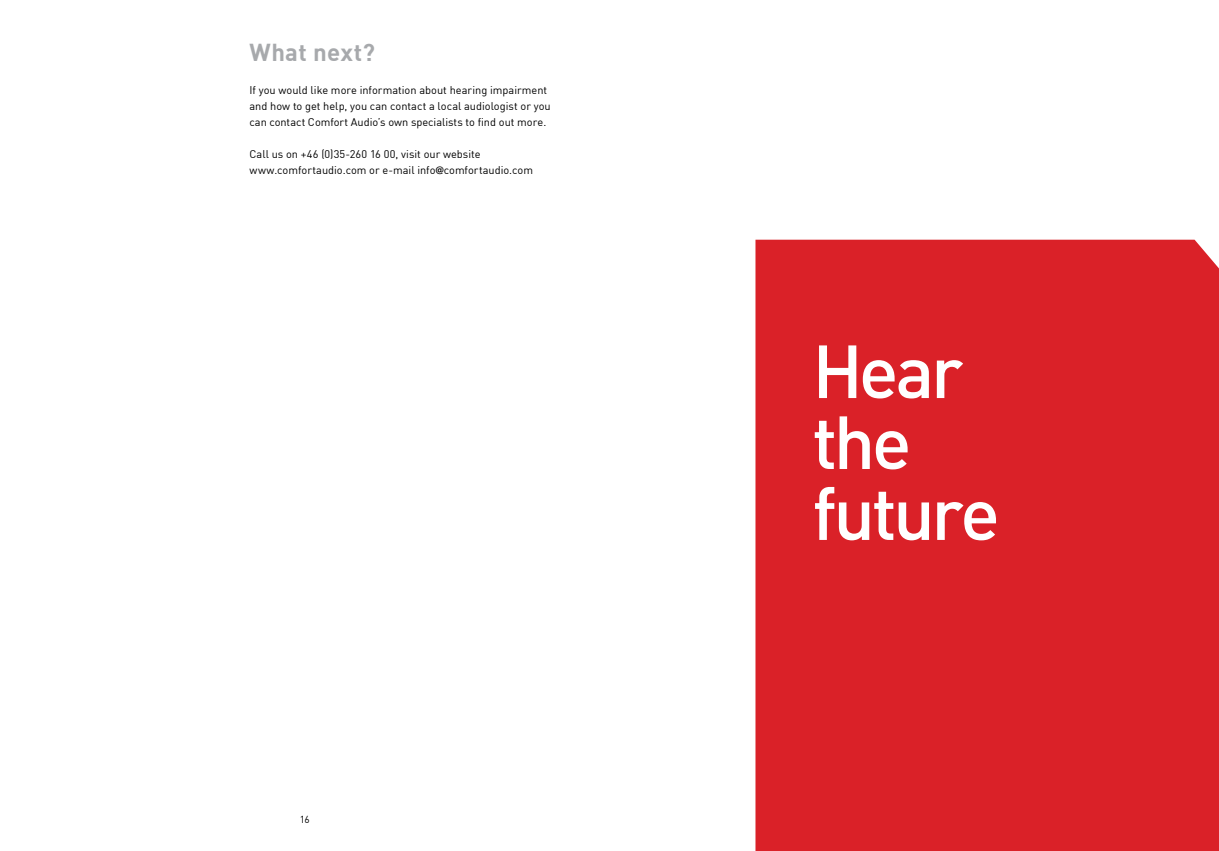
<style>
.page{position:relative;width:1219px;height:851px;background:#fff}
.page>*{position:absolute;margin:0;border:0;box-sizing:border-box;transform-origin:0 0}
.t1{font:500 73.9px/70.9px "DIN";letter-spacing:-.05em;color:#fff}
.t2{font:700 24px "DIN";letter-spacing:.01em;color:#a7a9ac}
.t3{font:11px/16px "DIN";color:#000}
.t4{font:10px "DIN";color:#000}
.s1{font-family:"Franklin Gothic";font-weight:500}
</style>
<div class="page">
<div style="left:755px;top:240px;width:464px;height:610px;background:#da2128"></div>
<h2 class="t2" style="left:249px;top:37px;width:127px">What next?</h2>
<p class="t3" style="left:249px;top:81px;width:303px">If you would like more information about hearing impairment and how to get help, you can contact a local audiologist or you can contact Comfort Audio’s own specialists to find out more.</p>
<p class="t3" style="left:249px;top:145px;width:285px">Call us on +46 (0)35-260 16 00, visit our website www.comfortaudio.com or e-mail info<span class="s1">@</span>comfortaudio.com</p>
<p class="t4" style="left:300px;top:812px;width:12px">16</p>
<h1 class="t1" style="left:812px;top:333px;width:189px">Hear the future</h1>
</div>
